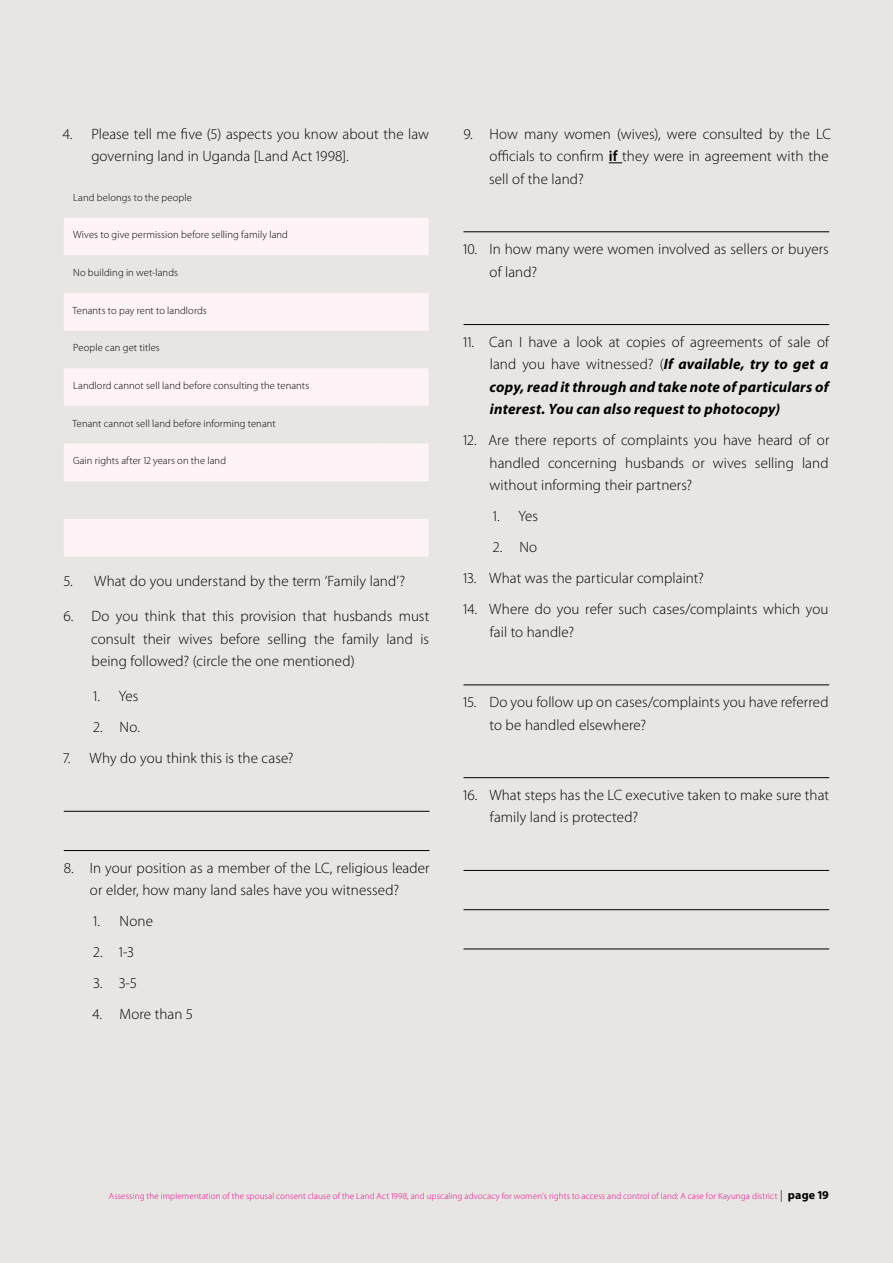
<style>
.page{position:relative;width:893px;height:1263px;background:#e8e6e2}
.page>*{position:absolute;margin:0;border:0;box-sizing:border-box;transform-origin:0 0}
.t1{font:300 15px/22.5px "Myriad Pro";letter-spacing:.005em;color:#000}
.t2{font:italic 700 15px/22.5px "Myriad Pro";letter-spacing:.015em;color:#000;text-align:justify}
.t3{font:300 10.5px "Myriad Pro";letter-spacing:.01em;color:#000}
.t4{font:300 9px "Myriad Pro";letter-spacing:.015em;color:#ec008c}
.s1{font-weight:600}
.s2{font-weight:300;font-style:normal}
.s3{font-size:12px;color:#000}
.s4{font-weight:700;font-size:12px;color:#000}
</style>
<div class="page">
<hr style="left:64px;top:811px;width:365px;height:1px;background:#000">
<hr style="left:64px;top:850px;width:365px;height:1px;background:#000">
<svg style="left:64px;top:218px;width:365px;height:338px;fill:#fef3f7"></svg>
<svg style="left:609px;top:162px;width:13px;height:1px"></svg>
<hr style="left:463px;top:232px;width:366px;height:1px;background:#000">
<hr style="left:463px;top:324px;width:366px;height:1px;background:#000">
<hr style="left:463px;top:685px;width:366px;height:1px;background:#000">
<hr style="left:463px;top:777px;width:366px;height:1px;background:#000">
<hr style="left:463px;top:870px;width:366px;height:1px;background:#000">
<hr style="left:463px;top:909px;width:366px;height:1px;background:#000">
<hr style="left:463px;top:949px;width:366px;height:1px;background:#000">
<p class="t1" style="left:91px;top:122px;width:339px;text-indent:-28px">4. Please tell me five (5) aspects you know about the law governing land in Uganda [Land Act 1998].</p>
<p class="t3" style="left:73px;top:191px;width:120px">Land belongs to the people</p>
<p class="t3" style="left:73px;top:229px;width:216px">Wives to give permission before selling family land</p>
<p class="t3" style="left:73px;top:266px;width:106px">No building in wet-lands</p>
<p class="t3" style="left:73px;top:304px;width:136px">Tenants to pay rent to landlords</p>
<p class="t3" style="left:73px;top:341px;width:88px">People can get titles</p>
<p class="t3" style="left:73px;top:379px;width:238px">Landlord cannot sell land before consulting the tenants</p>
<p class="t3" style="left:73px;top:417px;width:205px">Tenant cannot sell land before informing tenant</p>
<p class="t3" style="left:73px;top:454px;width:155px">Gain rights after 12 years on the land</p>
<p class="t1" style="left:64px;top:569px;width:343px">5. What do you understand by the term ‘Family land’?</p>
<p class="t1" style="left:91px;top:605px;width:340px;text-align:justify;text-indent:-28px">6. Do you think that this provision that husbands must consult their wives before selling the family land is being followed? (circle the one mentioned)</p>
<p class="t1" style="left:93px;top:685px;width:47px">1. Yes</p>
<p class="t1" style="left:94px;top:716px;width:48px">2. No.</p>
<p class="t1" style="left:64px;top:747px;width:231px">7. Why do you think this is the case?</p>
<p class="t1" style="left:64px;top:856px;width:367px;text-align:center">8. In your position as a member of the LC, religious leader or elder, how many land sales have you witnessed?</p>
<p class="t1" style="left:93px;top:910px;width:61px">1. None</p>
<p class="t1" style="left:94px;top:941px;width:40px">2. 1-3</p>
<p class="t1" style="left:94px;top:972px;width:45px">3. 3-5</p>
<p class="t1" style="left:93px;top:1003px;width:101px">4. More than 5</p>
<p class="t1" style="left:489px;top:122px;width:343px;text-indent:-26px">9. How many women (wives), were consulted by the LC officials to confirm <span class="s1">if</span> they were in agreement with the sell of the land?</p>
<p class="t1" style="left:490px;top:238px;width:341px;text-indent:-26px">10. In how many were women involved as sellers or buyers of land?</p>
<p class="t2" style="left:490px;top:330px;width:341px;text-indent:-26px"><span class="s2">11. Can I have a look at copies of agreements of sale of land you have witnessed? (</span>If available, try to get a copy, read it through and take note of particulars of interest. You can also request to photocopy)</p>
<p class="t1" style="left:490px;top:429px;width:341px;text-align:justify;text-indent:-26px">12. Are there reports of complaints you have heard of or handled concerning husbands or wives selling land without informing their partners?</p>
<p class="t1" style="left:493px;top:505px;width:47px">1. Yes</p>
<p class="t1" style="left:493px;top:536px;width:45px">2. No</p>
<p class="t1" style="left:463px;top:567px;width:242px">13. What was the particular complaint?</p>
<p class="t1" style="left:490px;top:598px;width:340px;text-indent:-27px">14. Where do you refer such cases/complaints which you fail to handle?</p>
<p class="t1" style="left:489px;top:691px;width:341px;text-indent:-26px">15. Do you follow up on cases/complaints you have referred to be handled elsewhere?</p>
<p class="t1" style="left:490px;top:783px;width:341px;text-indent:-27px">16. What steps has the LC executive taken to make sure that family land is protected?</p>
<p class="t4" style="left:109px;top:1191px;width:721px">Assessing the implementation of the spousal consent clause of the Land Act 1998, and upscaling advocacy for women’s rights to access and control of land: A case for Kayunga district <span class="s3">|</span> <span class="s4">page 19</span></p>
</div>
